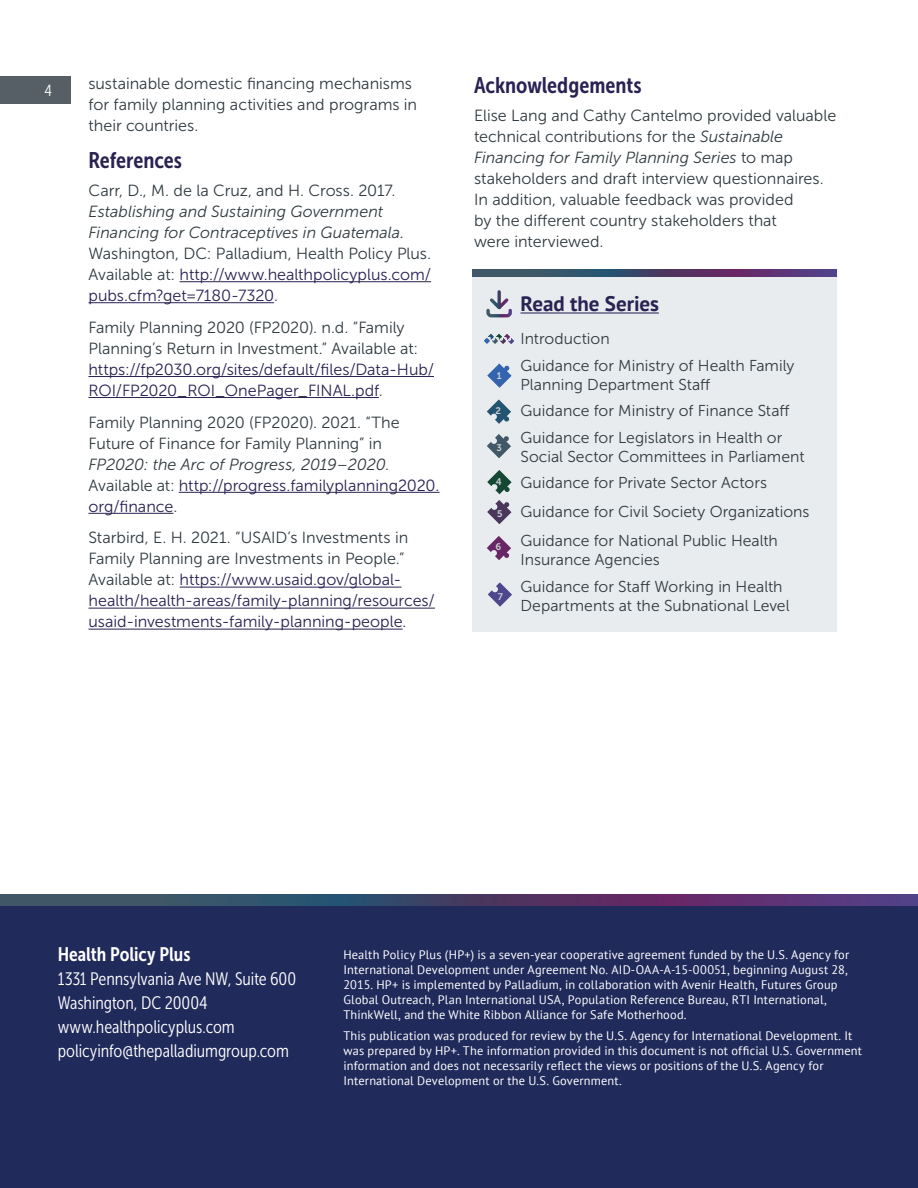
<style>
.page{position:relative;width:918px;height:1188px;background:#fff}
.page>*{position:absolute;margin:0;border:0;box-sizing:border-box;transform-origin:0 0}
.t1{font:22.5px "Museo Sans Cond 700";color:#292253}
.Figure_Table_Header{font:700 21px "PT Sans";letter-spacing:-.005em;color:#292253}
.Body{font:19.5px "Museo Sans Cond 700";color:#fff}
.Body-2{font:18px/24px "Museo Sans Cond 300";letter-spacing:-.005em;color:#fff}
.Body-3{font:16.2px/21px "Museo Sans 300";color:#303a40}
.Body-4{font:16.2px/21px "Museo Sans 300";color:#292253}
.t2{font:16.2px "Museo Sans Cond 300";color:#fff}
.t3{font:15.75px/19.5px "Museo Sans 300";color:#303a40}
.Disclaimer{font:12.3px/14.9px "PT Sans";letter-spacing:.015em;color:#fff}
.t4{font:9.6px "Museo Sans 700";color:#cacfd2}
.s1{font-style:italic}
.s2{color:#292253}
.s3{color:#303a40}
</style>
<div class="page">
<hr style="left:180px;top:281px;width:251px;height:1px;background:#292253">
<hr style="left:88px;top:302px;width:186px;height:1px;background:#292253">
<hr style="left:88px;top:376px;width:346px;height:1px;background:#292253">
<hr style="left:88px;top:397px;width:291px;height:1px;background:#292253">
<hr style="left:179px;top:492px;width:260px;height:1px;background:#292253">
<hr style="left:88px;top:513px;width:85px;height:1px;background:#292253">
<hr style="left:180px;top:587px;width:222px;height:1px;background:#292253">
<hr style="left:88px;top:608px;width:347px;height:1px;background:#292253">
<hr style="left:88px;top:629px;width:315px;height:1px;background:#292253">
<div style="left:0;top:900px;width:918px;height:288px;background:#202a5b"></div>
<svg style="left:0;top:894px;width:918px;height:11px;background:#48426b"></svg>
<div style="left:0;top:77px;width:70px;height:27px;background:#555f65"></div>
<div style="left:472px;top:274px;width:365px;height:358px;background:#e9ecee"></div>
<hr style="left:520px;top:312px;width:139px;height:2px;background:#292253">
<svg style="left:473px;top:270px;width:364px;height:7px;background:#48426c"></svg>
<svg style="left:484px;top:334px;width:30px;height:10px"></svg>
<svg style="left:486px;top:290px;width:26px;height:28px"></svg>
<svg style="left:488px;top:582px;width:24px;height:25px"></svg>
<svg style="left:487px;top:536px;width:24px;height:24px"></svg>
<svg style="left:487px;top:500px;width:24px;height:24px"></svg>
<svg style="left:487px;top:470px;width:25px;height:24px"></svg>
<svg style="left:487px;top:434px;width:24px;height:24px"></svg>
<svg style="left:487px;top:399px;width:24px;height:25px"></svg>
<svg style="left:487px;top:363px;width:25px;height:25px"></svg>
<p class="t2" style="left:45px;top:82px;width:9px">4</p>
<p class="Body-3" style="left:88px;top:73px;width:330px">sustainable domestic financing mechanisms for family planning activities and programs in their countries.</p>
<h1 class="t1" style="left:88px;top:148px;width:95px">References</h1>
<p class="Body-3" style="left:88px;top:180px;width:344px">Carr, D., M. de la Cruz, and H. Cross. 2017.<br><span class="s1">Establishing and Sustaining Government Financing for Contraceptives in Guatemala.<br></span>Washington, DC: Palladium, Health Policy Plus.<br>Available at: <span class="s2">http://www.healthpolicyplus.com/ pubs.cfm?get=7180-7320</span>.</p>
<p class="Body-3" style="left:88px;top:317px;width:347px">Family Planning 2020 (FP2020). n.d. “Family Planning’s Return in Investment.” Available at: <span class="s2">https://fp2030.org/sites/default/files/Data-Hub/ ROI/FP2020_ROI_OnePager_FINAL.pdf</span>.</p>
<p class="Body-3" style="left:88px;top:412px;width:352px">Family Planning 2020 (FP2020). 2021. “The Future of Finance for Family Planning” in <span class="s1">FP2020: the Arc of Progress, 2019–2020</span>.<br>Available at: <span class="s2">http://progress.familyplanning2020. org/finance</span>.</p>
<p class="Body-4" style="left:88px;top:527px;width:348px"><span class="s3">Starbird, E. H. 2021. “USAID’s Investments in Family Planning are Investments in People.” Available at:</span> https://www.usaid.gov/global&shy;health/health-areas/family-planning/resources/ usaid-investments-family-planning-people<span class="s3">.</span></p>
<h1 class="t1" style="left:474px;top:73px;width:169px">Acknowledgements</h1>
<p class="Body-3" style="left:474px;top:105px;width:364px">Elise Lang and Cathy Cantelmo provided valuable technical contributions for the <span class="s1">Sustainable Financing for Family Planning Series</span> to map stakeholders and draft interview questionnaires.<br>In addition, valuable feedback was provided<br>by the different country stakeholders that<br>were interviewed.</p>
<p class="t4" style="left:497px;top:370px;width:6px">1</p>
<p class="t4" style="left:496px;top:405px;width:7px">2</p>
<p class="t4" style="left:497px;top:443px;width:7px">3</p>
<p class="t4" style="left:496px;top:476px;width:7px">4</p>
<p class="t4" style="left:497px;top:508px;width:7px">5</p>
<p class="t4" style="left:495px;top:541px;width:7px">6</p>
<p class="t4" style="left:498px;top:591px;width:7px">7</p>
<p class="Figure_Table_Header" style="left:520px;top:290px;width:140px">Read the Series</p>
<p class="t3" style="left:520px;top:329px;width:91px">Introduction</p>
<p class="t3" style="left:520px;top:356px;width:275px">Guidance for Ministry of Health Family<br>Planning Department Staff</p>
<p class="t3" style="left:520px;top:401px;width:271px">Guidance for Ministry of Finance Staff</p>
<p class="t3" style="left:520px;top:428px;width:286px">Guidance for Legislators in Health or<br>Social Sector Committees in Parliament</p>
<p class="t3" style="left:520px;top:473px;width:248px">Guidance for Private Sector Actors</p>
<p class="t3" style="left:520px;top:502px;width:291px">Guidance for Civil Society Organizations</p>
<p class="t3" style="left:520px;top:531px;width:259px">Guidance for National Public Health<br>Insurance Agencies</p>
<p class="t3" style="left:520px;top:577px;width:271px">Guidance for Staff Working in Health<br>Departments at the Subnational Level</p>
<p class="Body" style="left:58px;top:944px;width:134px">Health Policy Plus</p>
<p class="Body-2" style="left:58px;top:967px;width:240px">1331 Pennsylvania Ave NW, Suite 600<br>Washington, DC 20004 www.healthpolicyplus.com policyinfo@thepalladiumgroup.com</p>
<p class="Disclaimer" style="left:343px;top:947px;width:507px">Health Policy Plus (HP+) is a seven-year cooperative agreement funded by the U.S. Agency for International Development under Agreement No. AID-OAA-A-15-00051, beginning August 28, 2015. HP+ is implemented by Palladium, in collaboration with Avenir Health, Futures Group Global Outreach, Plan International USA, Population Reference Bureau, RTI International, ThinkWell, and the White Ribbon Alliance for Safe Motherhood.</p>
<p class="Disclaimer" style="left:343px;top:1028px;width:520px">This publication was produced for review by the U.S. Agency for International Development. It was prepared by HP+. The information provided in this document is not official U.S. Government information and does not necessarily reflect the views or positions of the U.S. Agency for International Development or the U.S. Government.</p>
</div>
